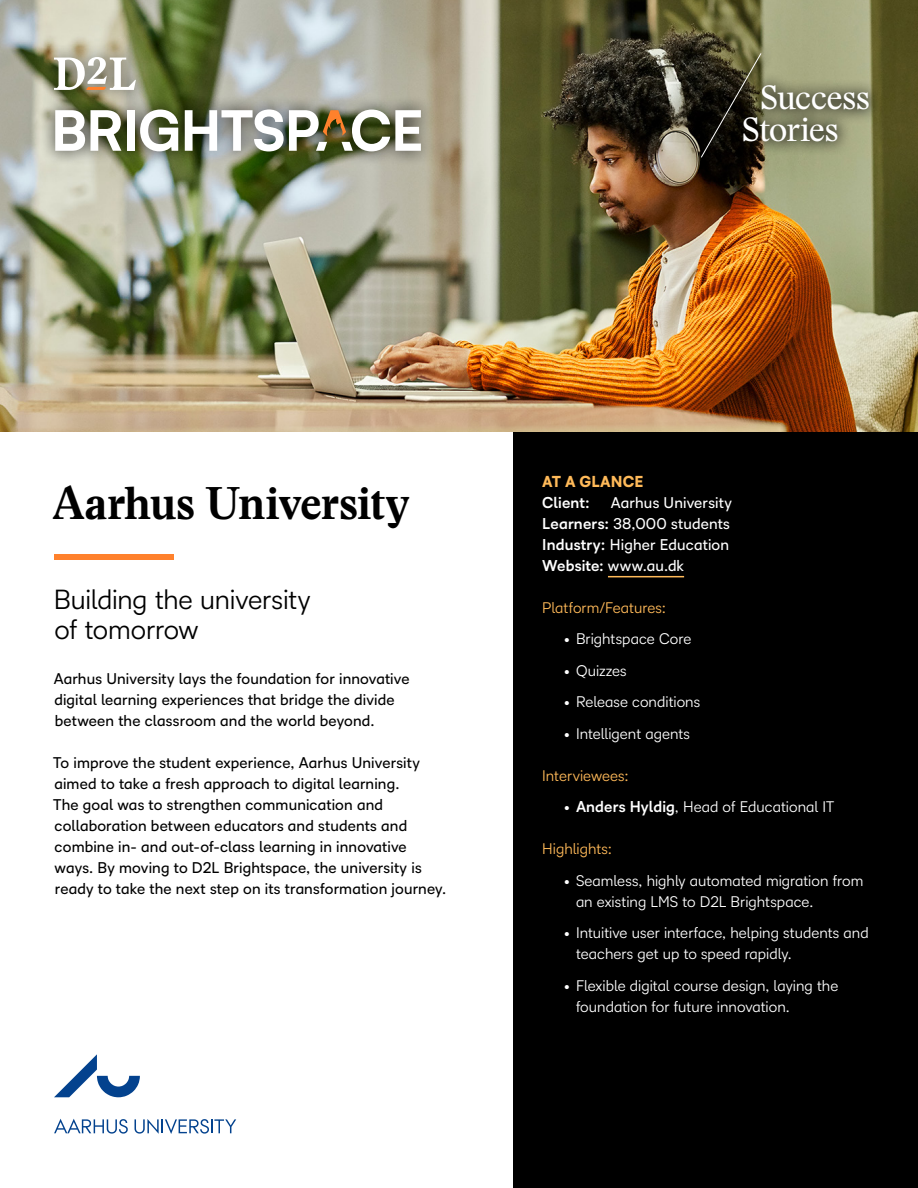
<style>
.page{position:relative;width:918px;height:1188px;background:#fff}
.page>*{position:absolute;margin:0;border:0;box-sizing:border-box;transform-origin:0 0}
.t1{font:700 45px "Stanley";letter-spacing:-.025em;color:#000}
.t2{font:33px/31.5px "Stanley";letter-spacing:-.025em;color:#fff}
.t3{font:27px/30px "D2 L Sans";letter-spacing:-.01em;color:#000}
.t4{font:500 15px/21px "D2 L Sans";letter-spacing:.01em;color:#000}
.t5{font:15px/21px "D2 L Sans";color:#fff}
.t6{font:500 15px/21px "D2 L Sans";letter-spacing:.01em;color:#fff}
.t7{font:15px "D2 L Sans";color:#ffba59}
.t8{font:900 15px "D2 L Sans";letter-spacing:.005em;color:#ffba59}
.t9{font:700 15px "D2 L Sans";letter-spacing:.01em;color:#fff}
.s1{font-weight:700}
</style>
<div class="page">
<img style="left:0;top:0;width:918px;height:432px">
<div style="left:687px;top:40px;width:196px;height:131px;background:#000;opacity:.75"></div>
<svg style="left:700px;top:52px;width:62px;height:107px;background:#272417"></svg>
<div style="left:513px;top:432px;width:405px;height:756px;background:#000"></div>
<div style="left:54px;top:554px;width:120px;height:6px;background:#ff812c"></div>
<hr style="left:608px;top:576px;width:76px;height:1px;background:#ffba59">
<svg style="left:54px;top:1054px;width:86px;height:43px"></svg>
<svg style="left:54px;top:1119px;width:74px;height:15px"></svg>
<svg style="left:135px;top:1119px;width:101px;height:15px"></svg>
<div style="left:40px;top:42px;width:395px;height:124px;background:#000;opacity:.75"></div>
<svg style="left:54px;top:57px;width:82px;height:33px"></svg>
<svg style="left:55px;top:110px;width:30px;height:41px"></svg>
<svg style="left:91px;top:110px;width:30px;height:41px"></svg>
<div style="left:127px;top:110px;width:8px;height:41px;background:#fff"></div>
<svg style="left:140px;top:110px;width:38px;height:41px"></svg>
<svg style="left:185px;top:109px;width:236px;height:42px"></svg>
<h2 class="t2" style="left:742px;top:81px;width:130px;text-indent:18px">Success<br>Stories</h2>
<h1 class="t1" style="left:52px;top:477px;width:359px">Aarhus University</h1>
<h3 class="t3" style="left:54px;top:583px;width:258px">Building the university of tomorrow</h3>
<p class="t4" style="left:54px;top:667px;width:357px">Aarhus University lays the foundation for innovative digital learning experiences that bridge the divide between the classroom and the world beyond.</p>
<p class="t4" style="left:53px;top:751px;width:395px">To improve the student experience, Aarhus University aimed to take a fresh approach to digital learning.<br>The goal was to strengthen communication and collaboration between educators and students and combine in- and out-of-class learning in innovative ways. By moving to D2L Brightspace, the university is ready to take the next step on its transformation journey.</p>
<p class="t8" style="left:542px;top:470px;width:103px">AT A GLANCE</p>
<p class="t9" style="left:542px;top:491px;width:49px">Client:</p>
<p class="t6" style="left:542px;top:491px;width:191px;text-indent:69px">Aarhus University<br><span class="s1">Learners:</span> 38,000 students<br><span class="s1">Industry:</span> Higher Education<br><span class="s1">Website:</span> www.au.dk</p>
<p class="t7" style="left:542px;top:597px;width:125px">Platform/Features:</p>
<p class="t5" style="left:564px;top:628px;width:129px">• Brightspace Core</p>
<p class="t5" style="left:564px;top:659px;width:64px">• Quizzes</p>
<p class="t5" style="left:564px;top:691px;width:138px">• Release conditions</p>
<p class="t5" style="left:564px;top:722px;width:128px">• Intelligent agents</p>
<p class="t7" style="left:542px;top:765px;width:88px">Interviewees:</p>
<p class="t5" style="left:564px;top:796px;width:272px">• <span class="s1">Anders Hyldig</span>, Head of Educational IT</p>
<p class="t7" style="left:542px;top:839px;width:71px">Highlights:</p>
<p class="t5" style="left:576px;top:869px;width:289px;text-indent:-12px">• Seamless, highly automated migration from an existing LMS to D2L Brightspace.</p>
<p class="t5" style="left:576px;top:922px;width:294px;text-indent:-12px">• Intuitive user interface, helping students and teachers get up to speed rapidly.</p>
<p class="t5" style="left:576px;top:974px;width:264px;text-indent:-12px">• Flexible digital course design, laying the foundation for future innovation.</p>
</div>
